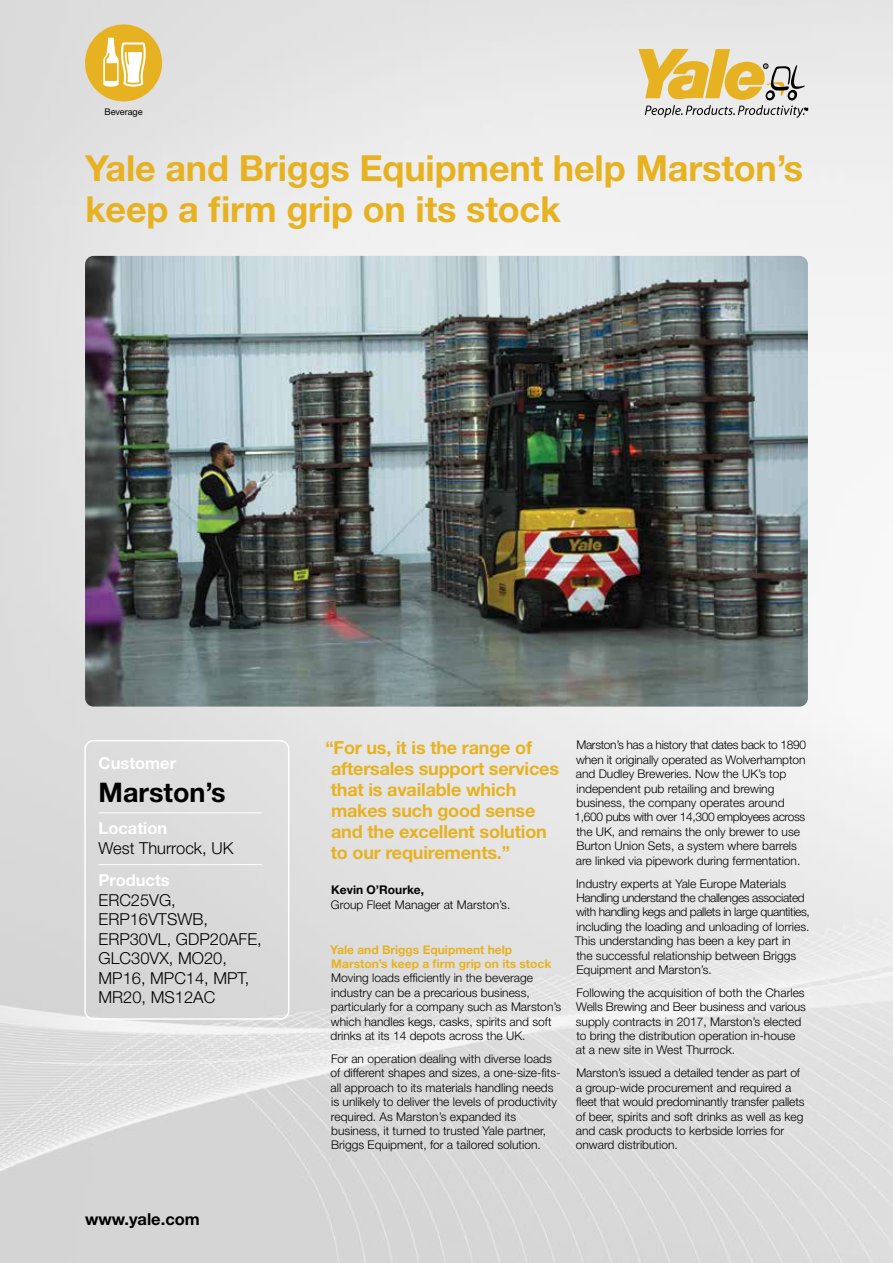
<style>
.page{position:relative;width:893px;height:1263px;background:#fff}
.page>*{position:absolute;margin:0;border:0;box-sizing:border-box;transform-origin:0 0}
.t1{font:700 36px/40.5px "Helvetica Neue";letter-spacing:-.005em;color:#e7b222}
.t2{font:700 27px "Helvetica Neue";color:#000}
.t3{font:700 18px/21px "Helvetica Neue";letter-spacing:-.01em;color:#e7b222}
.t4{font:300 16.5px/19.5px "Helvetica Neue";color:#000}
.t5{font:700 16.5px "Helvetica Neue";color:#fff}
.t6{font:700 16.5px "Helvetica Neue";color:#000}
.t7{font:300 12px/14.4px "Helvetica Neue";color:#000}
.t8{font:700 12px/14.4px "Helvetica Neue";color:#e7b222}
.t9{font:700 12px "Helvetica Neue";color:#000}
.t10{font:9.15px "Helvetica Neue";letter-spacing:-.01em;color:#000}
</style>
<div class="page">
<img style="left:0;top:0;width:893px;height:1263px">
<svg style="left:638px;top:49px;width:170px;height:69px;background:#d9c796"></svg>
<img style="left:85px;top:256px;width:723px;height:451px">
<div style="left:85px;top:24px;width:77px;height:77px;background:#e7b222;border-radius:50%"></div>
<svg style="left:103px;top:38px;width:43px;height:49px"></svg>
<hr style="left:99px;top:813px;width:163px;height:1px;background:#fff">
<hr style="left:99px;top:864px;width:163px;height:1px;background:#fff">
<div style="left:84px;top:740px;width:205px;height:280px;border:2px solid #fff;border-radius:9px"></div>
<p class="t10" style="left:105px;top:106px;width:40px">Beverage</p>
<h1 class="t1" style="left:85px;top:147px;width:720px">Yale and Briggs Equipment help Marston’s keep a firm grip on its stock</h1>
<h3 class="t5" style="left:99px;top:752px;width:79px">Customer</h3>
<h2 class="t2" style="left:99px;top:776px;width:129px">Marston’s</h2>
<h3 class="t5" style="left:99px;top:818px;width:70px">Location</h3>
<h3 class="t4" style="left:99px;top:838px;width:136px">West Thurrock, UK</h3>
<h3 class="t5" style="left:99px;top:870px;width:73px">Products</h3>
<h3 class="t4" style="left:99px;top:889px;width:165px">ERC25VG,<br>ERP16VTSWB,<br>ERP30VL, GDP20AFE,<br>GLC30VX, MO20,<br>MP16, MPC14, MPT,<br>MR20, MS12AC</h3>
<h3 class="t6" style="left:85px;top:1209px;width:116px">www.yale.com</h3>
<h3 class="t3" style="left:325px;top:737px;width:235px">“For us, it is the range of aftersales support services that is available which makes such good sense and the excellent solution to our requirements.”</h3>
<p class="t9" style="left:331px;top:883px;width:94px">Kevin O’Rourke,</p>
<p class="t7" style="left:331px;top:897px;width:181px">Group Fleet Manager at Marston’s.</p>
<p class="t8" style="left:330px;top:942px;width:222px">Yale and Briggs Equipment help<br>Marston’s keep a firm grip on its stock</p>
<p class="t7" style="left:331px;top:971px;width:232px">Moving loads efficiently in the beverage industry can be a precarious business, particularly for a company such as Marston’s which handles kegs, casks, spirits and soft drinks at its 14 depots across the UK.</p>
<p class="t7" style="left:331px;top:1051px;width:232px">For an operation dealing with diverse loads of different shapes and sizes, a one-size-fits&shy;all approach to its materials handling needs is unlikely to deliver the levels of productivity required. As Marston’s expanded its business, it turned to trusted Yale partner, Briggs Equipment, for a tailored solution.</p>
<p class="t7" style="left:575px;top:738px;width:233px">Marston’s has a history that dates back to 1890 when it originally operated as Wolverhampton and Dudley Breweries. Now the UK’s top independent pub retailing and brewing business, the company operates around 1,600 pubs with over 14,300 employees across the UK, and remains the only brewer to use Burton Union Sets, a system where barrels are linked via pipework during fermentation.</p>
<p class="t7" style="left:575px;top:876px;width:236px">Industry experts at Yale Europe Materials Handling understand the challenges associated with handling kegs and pallets in large quantities, including the loading and unloading of lorries.<br>This understanding has been a key part in the successful relationship between Briggs Equipment and Marston’s.</p>
<p class="t7" style="left:576px;top:985px;width:232px">Following the acquisition of both the Charles Wells Brewing and Beer business and various supply contracts in 2017, Marston’s elected to bring the distribution operation in-house at a new site in West Thurrock.</p>
<p class="t7" style="left:576px;top:1066px;width:230px">Marston’s issued a detailed tender as part of a group-wide procurement and required a fleet that would predominantly transfer pallets of beer, spirits and soft drinks as well as keg and cask products to kerbside lorries for onward distribution.</p>
</div>
